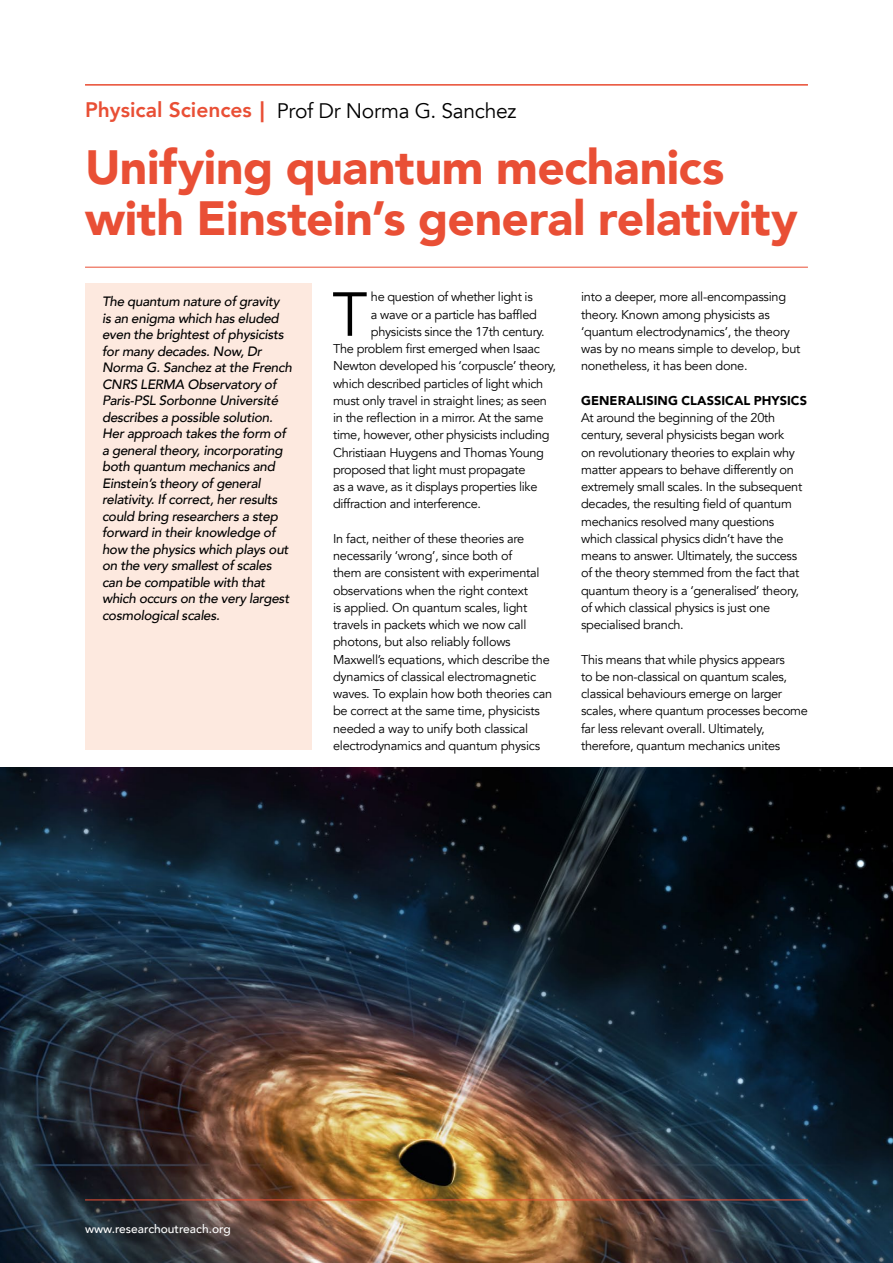
<style>
.page{position:relative;width:893px;height:1263px;background:#fff}
.page>*{position:absolute;margin:0;border:0;box-sizing:border-box;transform-origin:0 0}
.t1{font:61.5px "Avenir";color:#000}
.t2{font:900 48px/51px "Avenir";letter-spacing:-.01em;color:#e94f35}
.t3{font:21px "Avenir";letter-spacing:-.015em;color:#000}
.t4{font:italic 500 13.5px/16.5px "Avenir";letter-spacing:-.02em;color:#000}
.t5{font:12.75px/17.2px "Avenir";letter-spacing:-.025em;color:#000}
.t6{font:900 12.75px "Avenir";letter-spacing:.005em;color:#000}
.t7{font:500 12px "Avenir";color:#fff}
.s1{font-weight:800;color:#e94f35}
.s2{font-weight:900;color:#e94f35}
</style>
<div class="page">
<hr style="left:85px;top:84px;width:723px;height:1px;background:#e94f35">
<img style="left:0;top:767px;width:893px;height:496px">
<hr style="left:85px;top:1199px;width:723px;height:1px;background:#e94f35">
<hr style="left:85px;top:267px;width:723px;height:1px;background:#e94f35">
<hr style="left:85px;top:85px;width:723px;height:1px;background:#e94f35">
<div style="left:85px;top:284px;width:227px;height:466px;background:#fde9df"></div>
<h3 class="t3" style="left:85px;top:98px;width:433px"><span class="s1">Physical Sciences</span><span class="s2">︱</span> Prof Dr Norma G. Sanchez</h3>
<h2 class="t2" style="left:85px;top:141px;width:714px">Unifying quantum mechanics with Einstein’s general relativity</h2>
<p class="t4" style="left:102px;top:294px;width:191px">The quantum nature of gravity is an enigma which has eluded even the brightest of physicists for many decades. Now, Dr<br>Norma G. Sanchez at the French<br>CNRS LERMA Observatory of<br>Paris-PSL Sorbonne Université describes a possible solution.<br>Her approach takes the form of a general theory, incorporating both quantum mechanics and<br>Einstein’s theory of general relativity. If correct, her results could bring researchers a step forward in their knowledge of how the physics which plays out on the very smallest of scales can be compatible with that which occurs on the very largest cosmological scales.</p>
<h1 class="t1" style="left:332px;top:278px;width:37px">T</h1>
<p class="t5" style="left:371px;top:288px;width:163px">he question of whether light is</p>
<p class="t5" style="left:371px;top:306px;width:167px">a wave or a particle has baffled</p>
<p class="t5" style="left:371px;top:323px;width:175px">physicists since the 17th century.</p>
<p class="t5" style="left:333px;top:340px;width:208px">The problem first emerged when Isaac</p>
<p class="t5" style="left:333px;top:357px;width:225px">Newton developed his ‘corpuscle’ theory,</p>
<p class="t5" style="left:333px;top:375px;width:212px">which described particles of light which</p>
<p class="t5" style="left:333px;top:392px;width:215px">must only travel in straight lines; as seen</p>
<p class="t5" style="left:333px;top:409px;width:212px">in the reflection in a mirror. At the same</p>
<p class="t5" style="left:333px;top:426px;width:218px">time, however, other physicists including</p>
<p class="t5" style="left:333px;top:444px;width:212px">Christiaan Huygens and Thomas Young</p>
<p class="t5" style="left:333px;top:461px;width:194px">proposed that light must propagate</p>
<p class="t5" style="left:333px;top:478px;width:206px">as a wave, as it displays properties like</p>
<p class="t5" style="left:333px;top:495px;width:149px">diffraction and interference.</p>
<p class="t5" style="left:333px;top:530px;width:221px">In fact, neither of these theories are necessarily ‘wrong’, since both of<br>them are consistent with experimental observations when the right context<br>is applied. On quantum scales, light travels in packets which we now call photons, but also reliably follows Maxwell’s equations, which describe the dynamics of classical electromagnetic waves. To explain how both theories can be correct at the same time, physicists needed a way to unify both classical electrodynamics and quantum physics</p>
<p class="t5" style="left:581px;top:289px;width:221px">into a deeper, more all-encompassing theory. Known among physicists as ‘quantum electrodynamics’, the theory was by no means simple to develop, but nonetheless, it has been done.</p>
<p class="t6" style="left:581px;top:389px;width:227px">GENERALISING CLASSICAL PHYSICS</p>
<p class="t5" style="left:581px;top:409px;width:223px">At around the beginning of the 20th century, several physicists began work<br>on revolutionary theories to explain why matter appears to behave differently on extremely small scales. In the subsequent decades, the resulting field of quantum mechanics resolved many questions which classical physics didn’t have the means to answer. Ultimately, the success of the theory stemmed from the fact that quantum theory is a ‘generalised’ theory, of which classical physics is just one specialised branch.</p>
<p class="t5" style="left:581px;top:651px;width:228px">This means that while physics appears<br>to be non-classical on quantum scales, classical behaviours emerge on larger scales, where quantum processes become far less relevant overall. Ultimately, therefore, quantum mechanics unites</p>
<p class="t7" style="left:85px;top:1218px;width:147px">www.researchoutreach.org</p>
</div>
